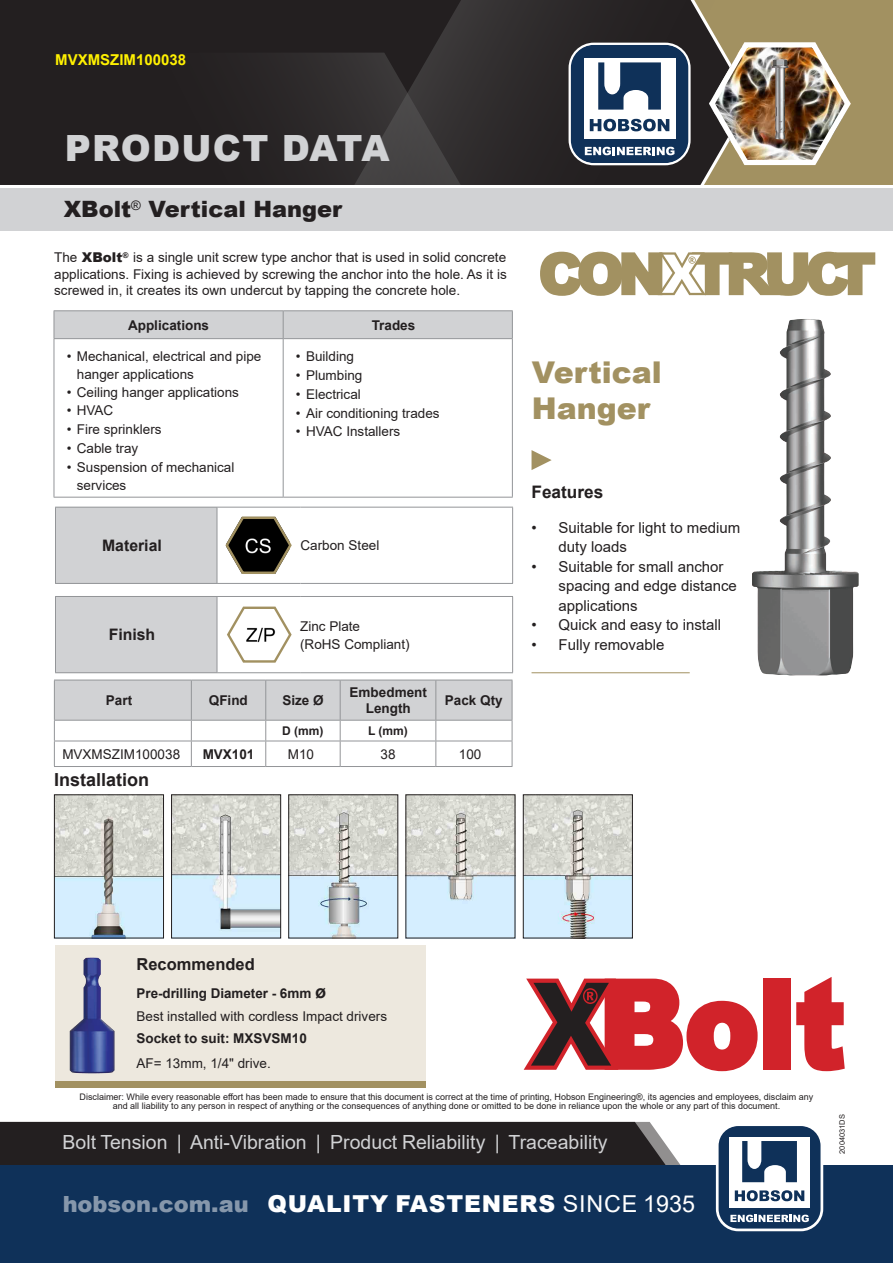
<style>
.page{position:relative;width:893px;height:1263px;background:#fff}
.page>*{position:absolute;margin:0;border:0;box-sizing:border-box;transform-origin:0 0}
.t1{font:900 36.15px "Arial";letter-spacing:.035em;color:#d1d2d4}
.Prices{font:900 30px "Arial";color:#a29161}
.t2{font:900 23.25px "Arial";letter-spacing:.035em;color:#fff}
.t3{font:900 22.5px "Arial";color:#231f20}
.t4{font:19.5px "Arial";color:#d1d2d4}
.Prices-2{font:700 18px "Arial";color:#231f20}
.t5{font:700 17.25px "Arial";color:#231f20}
.t6{font:700 16.5px "Arial";color:#231f20}
.Prices-3{font:700 15.9px "Arial";color:#231f20}
.t7{font:15px/19.5px "Arial";color:#231f20}
.t8{font:700 15px "Arial";color:#fff101}
.Prices-4{font:13.5px/16.2px "Arial";color:#231f20}
.Prices-5{font:700 13.5px/16.2px "Arial";color:#231f20;text-align:center}
.Prices-6{font:700 12px "Arial";color:#231f20}
.t9{font:9px/9px "Arial";color:#231f20;text-align:center}
.t10{font:7.5px "Arial";color:#231f20}
.s1{font-weight:900}
.s2{font-size:18px}
.s3{font-size:22.5px}
.s4{font-weight:400}
</style>
<div class="page">
<div style="left:0;top:189px;width:893px;height:42px;background:#d1d2d4"></div>
<div style="left:0;top:1122px;width:681px;height:43px;background:#231f20"></div>
<div style="left:0;top:1165px;width:893px;height:98px;background:#0f3159"></div>
<svg style="left:720px;top:1127px;width:102px;height:103px"></svg>
<div style="left:716px;top:1123px;width:107px;height:108px;border:3px solid #fff;border-radius:21px"></div>
<div style="left:0;top:0;width:354px;height:185px;background:#231f20"></div>
<svg style="left:64px;top:53px;width:290px;height:132px;background:#262223"></svg>
<svg style="left:354px;top:0;width:216px;height:185px;background:#312e2f"></svg>
<svg style="left:570px;top:0;width:323px;height:185px;background:#7d7769"></svg>
<img style="left:772px;top:59px;width:17px;height:80px">
<img style="left:56px;top:796px;width:106px;height:140px">
<div style="left:54px;top:794px;width:110px;height:144px;border:1px solid #231f20"></div>
<img style="left:173px;top:796px;width:106px;height:140px">
<div style="left:171px;top:794px;width:110px;height:144px;border:1px solid #231f20"></div>
<img style="left:290px;top:796px;width:106px;height:140px">
<div style="left:288px;top:794px;width:110px;height:144px;border:1px solid #231f20"></div>
<img style="left:407px;top:796px;width:106px;height:140px">
<img style="left:525px;top:796px;width:106px;height:140px">
<div style="left:523px;top:794px;width:110px;height:144px;border:1px solid #231f20"></div>
<img style="left:752px;top:319px;width:107px;height:357px">
<div style="left:55px;top:507px;width:162px;height:76px;background:#d1d2d4"></div>
<hr style="left:55px;top:507px;width:162px;height:1px;background:#939598">
<hr style="left:55px;top:507px;width:1px;height:76px;background:#939598">
<hr style="left:55px;top:583px;width:162px;height:1px;background:#939598">
<hr style="left:217px;top:583px;width:84px;height:1px;background:#939598">
<hr style="left:301px;top:583px;width:212px;height:1px;background:#939598">
<svg style="left:217px;top:507px;width:296px;height:76px"></svg>
<div style="left:55px;top:596px;width:162px;height:77px;background:#d1d2d4"></div>
<hr style="left:55px;top:596px;width:162px;height:1px;background:#939598">
<hr style="left:55px;top:597px;width:1px;height:75px;background:#939598">
<hr style="left:55px;top:672px;width:162px;height:1px;background:#939598">
<svg style="left:217px;top:596px;width:296px;height:77px"></svg>
<hr style="left:54px;top:310px;width:229px;height:1px;background:#939598">
<hr style="left:283px;top:310px;width:230px;height:1px;background:#939598">
<div style="left:54px;top:311px;width:459px;height:27px;background:#d1d2d4"></div>
<hr style="left:54px;top:338px;width:229px;height:1px;background:#939598">
<hr style="left:54px;top:339px;width:1px;height:158px;background:#939598">
<hr style="left:283px;top:338px;width:230px;height:1px;background:#939598">
<hr style="left:283px;top:339px;width:1px;height:158px;background:#939598">
<hr style="left:512px;top:339px;width:1px;height:158px;background:#939598">
<hr style="left:54px;top:497px;width:229px;height:1px;background:#939598">
<hr style="left:283px;top:497px;width:230px;height:1px;background:#939598">
<svg style="left:54px;top:680px;width:459px;height:86px"></svg>
<hr style="left:54px;top:766px;width:137px;height:1px;background:#939598">
<hr style="left:191px;top:766px;width:75px;height:1px;background:#939598">
<hr style="left:266px;top:766px;width:74px;height:1px;background:#939598">
<hr style="left:340px;top:766px;width:96px;height:1px;background:#939598">
<hr style="left:436px;top:766px;width:76px;height:1px;background:#939598">
<hr style="left:531px;top:672px;width:159px;height:1px;background:#a29161">
<svg style="left:531px;top:450px;width:21px;height:20px"></svg>
<div style="left:55px;top:945px;width:371px;height:142px;background:#ede8de"></div>
<div style="left:55px;top:1081px;width:371px;height:6px;background:#a29161"></div>
<img style="left:70px;top:957px;width:42px;height:116px">
<svg style="left:540px;top:252px;width:335px;height:44px"></svg>
<div style="left:764px;top:979px;width:27px;height:91px;background:#d1232a"></div>
<svg style="left:796px;top:977px;width:49px;height:94px"></svg>
<svg style="left:524px;top:978px;width:234px;height:93px"></svg>
<p class="t8" style="left:55px;top:49px;width:132px">MVXMSZIM100038</p>
<h1 class="t1" style="left:65px;top:121px;width:326px">PRODUCT DATA</h1>
<h3 class="t3" style="left:64px;top:193px;width:280px">XBolt<sup>®</sup> Vertical Hanger</h3>
<p class="Prices-4" style="left:54px;top:250px;width:454px;text-align:justify">The <span class="s1">XBolt</span><sup>®</sup> is a single unit screw type anchor that is used in solid concrete applications. Fixing is achieved by screwing the anchor into the hole. As it is screwed in, it creates its own undercut by tapping the concrete hole.</p>
<p class="Prices-5" style="left:128px;top:317px;width:83px">Applications</p>
<p class="Prices-5" style="left:372px;top:317px;width:45px">Trades</p>
<p class="Prices-4" style="left:77px;top:347px;width:186px;line-height:18px;text-indent:-10px">• Mechanical, electrical and pipe hanger applications</p>
<p class="Prices-4" style="left:67px;top:384px;width:174px">• Ceiling hanger applications</p>
<p class="Prices-4" style="left:67px;top:402px;width:48px">• HVAC</p>
<p class="Prices-4" style="left:67px;top:421px;width:96px">• Fire sprinklers</p>
<p class="Prices-4" style="left:67px;top:440px;width:73px">• Cable tray</p>
<p class="Prices-4" style="left:77px;top:457px;width:159px;line-height:18.8px;text-indent:-10px">• Suspension of mechanical services</p>
<p class="Prices-4" style="left:296px;top:348px;width:60px">• Building</p>
<p class="Prices-4" style="left:296px;top:367px;width:68px">• Plumbing</p>
<p class="Prices-4" style="left:296px;top:386px;width:66px">• Electrical</p>
<p class="Prices-4" style="left:296px;top:405px;width:145px">• Air conditioning trades</p>
<p class="Prices-4" style="left:296px;top:423px;width:106px">• HVAC Installers</p>
<p class="Prices-3" style="left:102px;top:534px;width:61px">Material</p>
<p class="Prices-4" style="left:301px;top:537px;width:80px">Carbon Steel</p>
<p class="Prices-3" style="left:109px;top:624px;width:48px">Finish</p>
<p class="Prices-4" style="left:300px;top:618px;width:62px">Zinc Plate</p>
<p class="Prices-4" style="left:300px;top:636px;width:111px">(RoHS Compliant)</p>
<p class="Prices-5" style="left:106px;top:692px;width:28px">Part</p>
<p class="Prices-5" style="left:209px;top:692px;width:41px">QFind</p>
<p class="Prices-5" style="left:282px;top:692px;width:43px">Size Ø</p>
<p class="Prices-5" style="left:350px;top:684px;width:79px">Embedment<br>Length</p>
<p class="Prices-5" style="left:445px;top:692px;width:59px">Pack Qty</p>
<p class="Prices-6" style="left:282px;top:722px;width:43px">D (mm)</p>
<p class="Prices-6" style="left:368px;top:722px;width:41px">L (mm)</p>
<p class="Prices-4" style="left:62px;top:746px;width:119px">MVXMSZIM100038</p>
<p class="Prices-5" style="left:203px;top:746px;width:53px">MVX101</p>
<p class="Prices-4" style="left:288px;top:746px;width:28px">M10</p>
<p class="Prices-4" style="left:380px;top:746px;width:17px">38</p>
<p class="Prices-4" style="left:459px;top:746px;width:24px">100</p>
<p class="Prices-2" style="left:54px;top:767px;width:97px">Installation</p>
<p class="Prices" style="left:532px;top:350px;width:131px">Vertical</p>
<p class="Prices" style="left:532px;top:386px;width:120px">Hanger</p>
<p class="t5" style="left:531px;top:480px;width:73px">Features</p>
<p class="t7" style="left:558px;top:518px;width:183px;text-indent:-27px">• Suitable for light to medium duty loads</p>
<p class="t7" style="left:558px;top:557px;width:180px;text-indent:-27px">• Suitable for small anchor spacing and edge distance applications</p>
<p class="t7" style="left:531px;top:615px;width:191px">• Quick and easy to install</p>
<p class="t7" style="left:531px;top:635px;width:134px">• Fully removable</p>
<p class="t6" style="left:137px;top:953px;width:120px">Recommended</p>
<p class="Prices-5" style="left:137px;top:985px;width:191px">Pre-drilling Diameter - 6mm <span class="s2">ø</span></p>
<p class="Prices-4" style="left:137px;top:1008px;width:252px">Best installed with cordless Impact drivers</p>
<p class="Prices-5" style="left:137px;top:1031px;width:172px">Socket to suit: MXSVSM10</p>
<p class="Prices-4" style="left:137px;top:1055px;width:136px">AF= 13mm, 1/4" drive.</p>
<p class="t9" style="left:80px;top:1092px;width:735px">Disclaimer: While every reasonable effort has been made to ensure that this document is correct at the time of printing, Hobson Engineering®, its agencies and employees, disclaim any and all liability to any person in respect of anything or the consequences of anything done or omitted to be done in reliance upon the whole or any part of this document.</p>
<h3 class="t4" style="left:63px;top:1129px;width:546px">Bolt Tension | Anti-Vibration | Product Reliability | Traceability</h3>
<h3 class="t2" style="left:63px;top:1187px;width:634px"><span class="s3">hobson.com.au</span> QUALITY FASTENERS <span class="s4">SINCE 1935</span></h3>
<p class="t10" style="left:837px;top:1154px;width:41px;rotate:-90deg">2004031DS</p>
</div>
